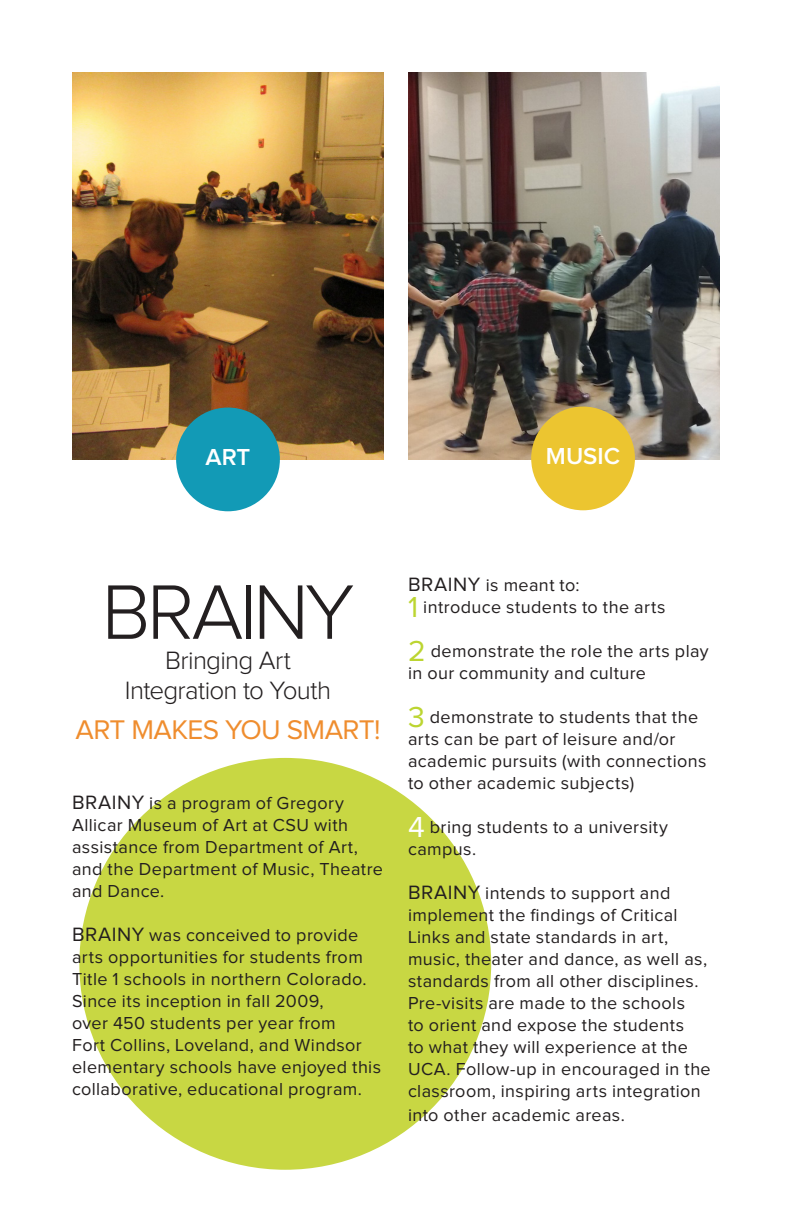
<style>
.page{position:relative;width:792px;height:1224px;background:#fff}
.page>*{position:absolute;margin:0;border:0;box-sizing:border-box;transform-origin:0 0}
.t1{font:300 80px "Proxima Nova";letter-spacing:-.05em;color:#231f20}
.t2{font:28px "Proxima Nova";letter-spacing:-.02em;color:#ef8d2e}
.t3{font:300 26px "Proxima Nova";letter-spacing:-.03em;color:#231f20}
.t4{font:600 24px "Proxima Nova";color:#fff}
.t5{font:18px/22px "Proxima Nova";letter-spacing:.02em;color:#231f20}
.s1{font-size:20px}
.s2{font-size:30px;color:#bcd531}
.s3{font-size:30px;color:#fff}
</style>
<div class="page">
<div style="left:79px;top:758px;width:412px;height:412px;background:#c8d743;border-radius:50%"></div>
<img style="left:72px;top:72px;width:312px;height:387px">
<div style="left:176px;top:408px;width:104px;height:103px;background:#129ab6;border-radius:50%"></div>
<img style="left:408px;top:72px;width:312px;height:387px">
<div style="left:531px;top:407px;width:104px;height:103px;background:#ecc530;border-radius:50%"></div>
<p class="t4" style="left:206px;top:446px;width:46px">ART</p>
<p class="t4" style="left:546px;top:445px;width:76px">MUSIC</p>
<p class="t1" style="left:102px;top:576px;width:254px">BRAINY</p>
<p class="t3" style="left:165px;top:648px;width:127px">Bringing Art</p>
<p class="t3" style="left:125px;top:678px;width:208px">Integration to Youth</p>
<p class="t2" style="left:76px;top:717px;width:306px">ART MAKES YOU SMART!</p>
<p class="t5" style="left:72px;top:793px;width:313px"><span class="s1">BRAINY</span> is a program of Gregory<br>Allicar Museum of Art at CSU with assistance from Department of Art, and the Department of Music, Theatre and Dance.</p>
<p class="t5" style="left:72px;top:925px;width:296px"><span class="s1">BRAINY</span> was conceived to provide arts opportunities for students from<br>Title 1 schools in northern Colorado.</p>
<p class="t5" style="left:72px;top:991px;width:311px">Since its inception in fall 2009,<br>over 450 students per year from<br>Fort Collins, Loveland, and Windsor elementary schools have enjoyed this collaborative, educational program.</p>
<p class="t5" style="left:408px;top:575px;width:173px"><span class="s1">BRAINY</span> is meant to:</p>
<p class="t5" style="left:408px;top:597px;width:259px"><span class="s2">1</span> introduce students to the arts</p>
<p class="t5" style="left:408px;top:641px;width:302px"><span class="s2">2</span> demonstrate the role the arts play in our community and culture</p>
<p class="t5" style="left:408px;top:707px;width:300px"><span class="s2">3</span> demonstrate to students that the arts can be part of leisure and/or academic pursuits (with connections to other academic subjects)</p>
<p class="t5" style="left:408px;top:817px;width:262px"><span class="s3">4</span> bring students to a university campus.</p>
<p class="t5" style="left:408px;top:883px;width:304px"><span class="s1">BRAINY</span> intends to support and implement the findings of Critical Links and state standards in art, music, theater and dance, as well as, standards from all other disciplines.<br>Pre-visits are made to the schools<br>to orient and expose the students<br>to what they will experience at the UCA. Follow-up in encouraged in the classroom, inspiring arts integration</p>
<p class="t5" style="left:408px;top:1105px;width:218px">into other academic areas.</p>
</div>
